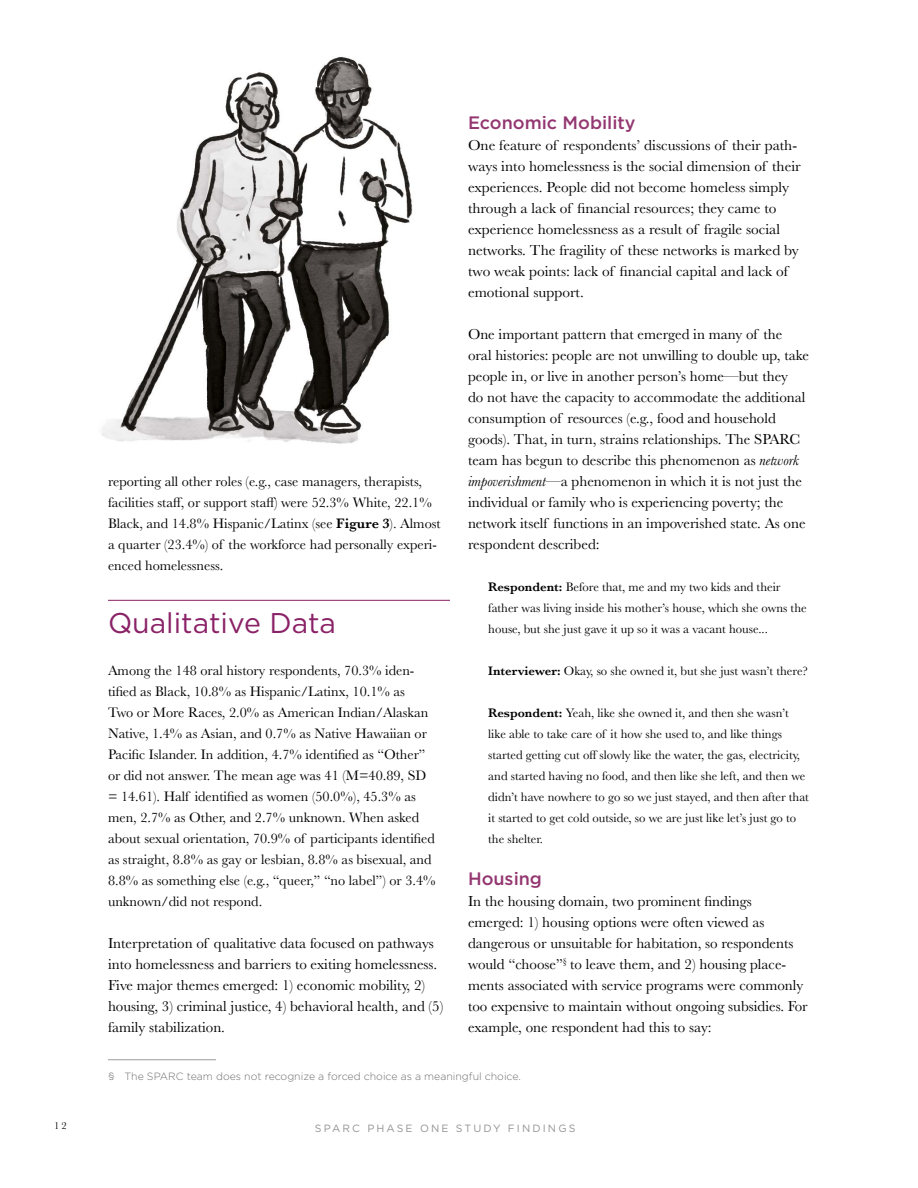
<style>
.page{position:relative;width:918px;height:1188px;background:#fff}
.page>*{position:absolute;margin:0;border:0;box-sizing:border-box;transform-origin:0 0}
.t1{font:28.5px "Gotham";color:#8a2267}
.t2{font:500 18px "Gotham";color:#943771}
.t3{font:15px/21px "Baskerville";color:#000}
.t4{font:14.25px/21px "Baskerville";color:#000}
.t5{font:12.75px/21px "Baskerville";color:#000}
.t6{font:300 10.5px "Gotham";color:#706f6f}
.t7{font:10.5px "Gotham";letter-spacing:.2em;color:#929292}
.t8{font:10.5px "Baskerville";color:#000}
.s1{font-style:italic}
.s2{font-weight:600}
</style>
<div class="page">
<hr style="left:108px;top:600px;width:342px;height:1px;background:#8a2267">
<hr style="left:108px;top:1059px;width:108px;height:1px;background:#9d9d9c">
<img style="left:101px;top:56px;width:312px;height:388px">
<p class="t2" style="left:468px;top:111px;width:169px">Economic Mobility</p>
<p class="t3" style="left:468px;top:135px;width:334px">One feature of respondents’ discussions of their path&shy;ways into homelessness is the social dimension of their experiences. People did not become homeless simply through a lack of financial resources; they came to experience homelessness as a result of fragile social networks. The fragility of these networks is marked by two weak points: lack of financial capital and lack of emotional support.</p>
<p class="t3" style="left:468px;top:324px;width:343px">One important pattern that emerged in many of the oral histories: people are not unwilling to double up, take people in, or live in another person’s home—but they<br>do not have the capacity to accommodate the additional consumption of resources (e.g., food and household goods). That, in turn, strains relationships. The SPARC team has begun to describe this phenomenon as <span class="s1">network impoverishment</span>—a phenomenon in which it is not just the individual or family who is experiencing poverty; the network itself functions in an impoverished state. As one respondent described:</p>
<p class="t5" style="left:488px;top:577px;width:320px"><span class="s2">Respondent:</span> Before that, me and my two kids and their father was living inside his mother’s house, which she owns the house, but she just gave it up so it was a vacant house...</p>
<p class="t5" style="left:488px;top:661px;width:321px"><span class="s2">Interviewer:</span> Okay, so she owned it, but she just wasn’t there?</p>
<p class="t5" style="left:488px;top:703px;width:322px"><span class="s2">Respondent:</span> Yeah, like she owned it, and then she wasn’t like able to take care of it how she used to, and like things started getting cut off slowly like the water, the gas, electricity, and started having no food, and then like she left, and then we didn’t have nowhere to go so we just stayed, and then after that it started to get cold outside, so we are just like let’s just go to the shelter.</p>
<p class="t2" style="left:468px;top:867px;width:76px">Housing</p>
<p class="t3" style="left:468px;top:891px;width:341px">In the housing domain, two prominent findings emerged: 1) housing options were often viewed as dangerous or unsuitable for habitation, so respondents would “choose”<sup>§</sup> to leave them, and 2) housing place&shy;ments associated with service programs were commonly too expensive to maintain without ongoing subsidies. For example, one respondent had this to say:</p>
<p class="t4" style="left:108px;top:471px;width:334px">reporting all other roles (e.g., case managers, therapists, facilities staff, or support staff) were 52.3% White, 22.1% Black, and 14.8% Hispanic/Latinx (see <span class="s2">Figure 3</span>). Almost a quarter (23.4%) of the workforce had personally experi&shy;enced homelessness.</p>
<h1 class="t1" style="left:108px;top:605px;width:230px">Qualitative Data</h1>
<p class="t4" style="left:108px;top:660px;width:329px">Among the 148 oral history respondents, 70.3% iden&shy;tified as Black, 10.8% as Hispanic/Latinx, 10.1% as<br>Two or More Races, 2.0% as American Indian/Alaskan Native, 1.4% as Asian, and 0.7% as Native Hawaiian or Pacific Islander. In addition, 4.7% identified as “Other” or did not answer. The mean age was 41 (M=40.89, SD = 14.61). Half identified as women (50.0%), 45.3% as men, 2.7% as Other, and 2.7% unknown. When asked about sexual orientation, 70.9% of participants identified as straight, 8.8% as gay or lesbian, 8.8% as bisexual, and 8.8% as something else (e.g., “queer,” “no label”) or 3.4% unknown/did not respond.</p>
<p class="t3" style="left:108px;top:933px;width:337px">Interpretation of qualitative data focused on pathways into homelessness and barriers to exiting homelessness.<br>Five major themes emerged: 1) economic mobility, 2) housing, 3) criminal justice, 4) behavioral health, and (5) family stabilization.</p>
<p class="t6" style="left:108px;top:1070px;width:414px">§ The SPARC team does not recognize a forced choice as a meaningful choice.</p>
<p class="t8" style="left:54px;top:1119px;width:14px">12</p>
<p class="t7" style="left:315px;top:1122px;width:262px">SPARC PHASE ONE STUDY FINDINGS</p>
</div>
